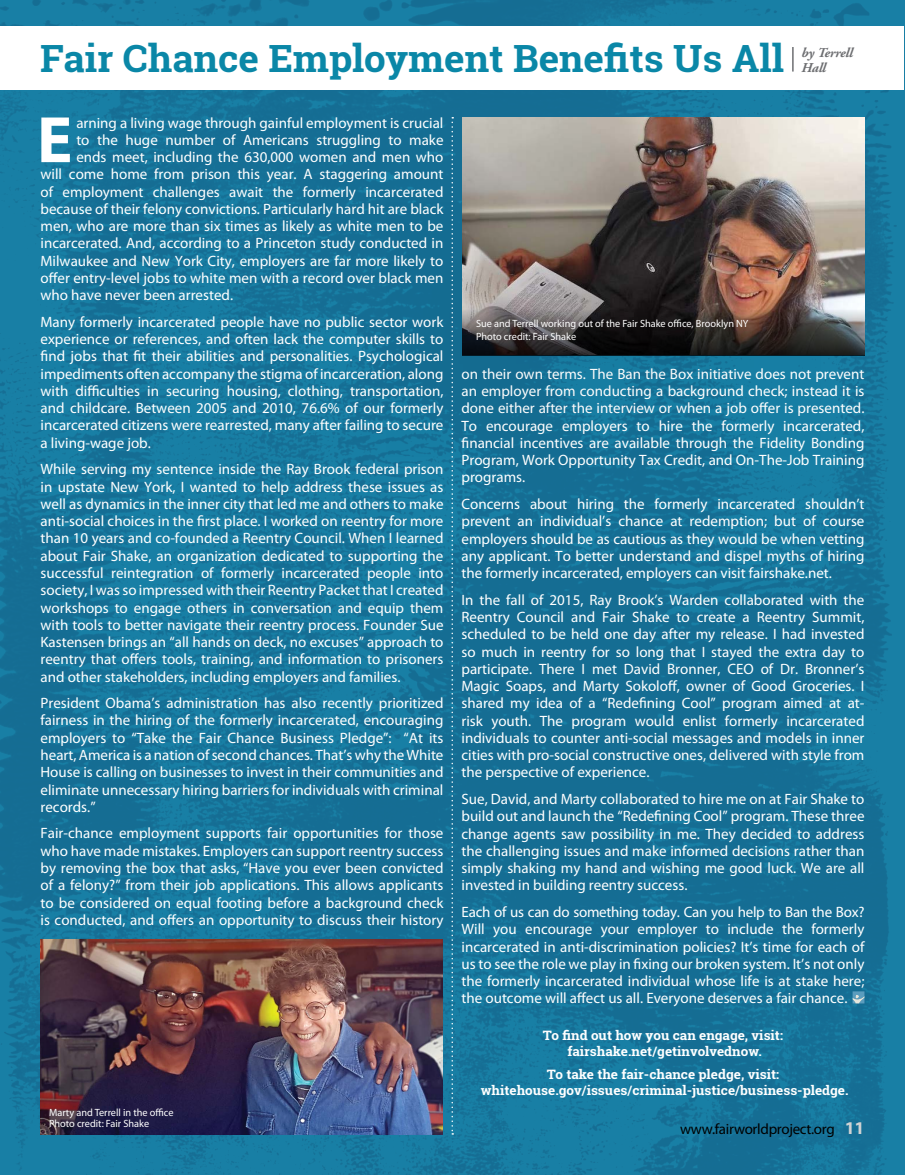
<style>
.page{position:relative;width:905px;height:1175px;background:#fff}
.page>*{position:absolute;margin:0;border:0;box-sizing:border-box;transform-origin:0 0}
.t1{font:700 66.15px "Myriad Pro";color:#fff}
.t2{font:700 37.5px "Roboto Slab";color:#0a87a7}
.t3{font:15px/17.2px "Myriad Pro";color:#fff;text-align:justify}
.t4{font:15px "Myriad Pro";letter-spacing:-.02em;color:#000}
.t5{font:italic 700 13.5px/15px "Adobe Garamond Pro";letter-spacing:-.01em;color:#6d6e71}
.t6{font:700 12.9px/16.2px "Roboto Slab";color:#fff;text-align:center;scale:1.04 1}
.t7{font:10.5px/10.5px "Myriad Pro";color:#fff}
.s1{font-weight:700;font-size:18px;color:#d1d3d4}
</style>
<div class="page">
<img style="left:0;top:0;width:904px;height:1174px">
<svg style="left:852px;top:991px;width:12px;height:12px"></svg>
<img style="left:462px;top:117px;width:402px;height:185px">
<svg style="left:820px;top:302px;width:44px;height:54px"></svg>
<img style="left:40px;top:939px;width:402px;height:195px">
<svg style="left:451px;top:117px;width:2px;height:1017px"></svg>
<div style="left:1px;top:26px;width:903px;height:64px;background:#fff"></div>
<svg style="left:792px;top:47px;width:1px;height:25px"></svg>
<svg style="left:385px;top:202px;width:435px;height:254px"></svg>
<p class="t2" style="left:40px;top:32px;width:745px">Fair Chance Employment Benefits Us All</p>
<p class="t5" style="left:801px;top:45px;width:53px">by Terrell<br>Hall</p>
<p class="t1" style="left:37px;top:97px;width:37px">E</p>
<p class="t3" style="left:76px;top:114px;width:368px">arning a living wage through gainful employment is crucial</p>
<p class="t3" style="left:76px;top:131px;width:368px">to the huge number of Americans struggling to make</p>
<p class="t3" style="left:76px;top:148px;width:368px">ends meet, including the 630,000 women and men who</p>
<p class="t3" style="left:41px;top:165px;width:404px">will come home from prison this year. A staggering amount</p>
<p class="t3" style="left:41px;top:183px;width:404px">of employment challenges await the formerly incarcerated</p>
<p class="t3" style="left:41px;top:200px;width:404px">because of their felony convictions. Particularly hard hit are black</p>
<p class="t3" style="left:41px;top:217px;width:404px">men, who are more than six times as likely as white men to be</p>
<p class="t3" style="left:41px;top:234px;width:404px">incarcerated. And, according to a Princeton study conducted in</p>
<p class="t3" style="left:41px;top:252px;width:404px">Milwaukee and New York City, employers are far more likely to</p>
<p class="t3" style="left:41px;top:269px;width:404px">offer entry-level jobs to white men with a record over black men</p>
<p class="t3" style="left:41px;top:286px;width:194px">who have never been arrested.</p>
<p class="t3" style="left:41px;top:313px;width:404px">Many formerly incarcerated people have no public sector work experience or references, and often lack the computer skills to find jobs that fit their abilities and personalities. Psychological impediments often accompany the stigma of incarceration, along with difficulties in securing housing, clothing, transportation, and childcare. Between 2005 and 2010, 76.6% of our formerly incarcerated citizens were rearrested, many after failing to secure a living-wage job.</p>
<p class="t3" style="left:41px;top:460px;width:404px">While serving my sentence inside the Ray Brook federal prison in upstate New York, I wanted to help address these issues as well as dynamics in the inner city that led me and others to make anti-social choices in the first place. I worked on reentry for more than 10 years and co-founded a Reentry Council. When I learned about Fair Shake, an organization dedicated to supporting the successful reintegration of formerly incarcerated people into society, I was so impressed with their Reentry Packet that I created workshops to engage others in conversation and equip them with tools to better navigate their reentry process. Founder Sue Kastensen brings an “all hands on deck, no excuses” approach to reentry that offers tools, training, and information to prisoners and other stakeholders, including employers and families.</p>
<p class="t3" style="left:41px;top:694px;width:404px">President Obama’s administration has also recently prioritized fairness in the hiring of the formerly incarcerated, encouraging employers to “Take the Fair Chance Business Pledge”: “At its heart, America is a nation of second chances. That’s why the White House is calling on businesses to invest in their communities and eliminate unnecessary hiring barriers for individuals with criminal records.”</p>
<p class="t3" style="left:41px;top:824px;width:404px">Fair-chance employment supports fair opportunities for those who have made mistakes. Employers can support reentry success by removing the box that asks, “Have you ever been convicted of a felony?” from their job applications. This allows applicants to be considered on equal footing before a background check is conducted, and offers an opportunity to discuss their history</p>
<p class="t7" style="left:49px;top:1107px;width:126px">Marty and Terrell in the office<br>Photo credit: Fair Shake</p>
<p class="t7" style="left:476px;top:317px;width:274px;line-height:12.6px">Sue and Terrell working out of the Fair Shake office, Brooklyn NY<br>Photo credit: Fair Shake</p>
<p class="t3" style="left:461px;top:365px;width:404px">on their own terms. The Ban the Box initiative does not prevent an employer from conducting a background check; instead it is done either after the interview or when a job offer is presented.<br>To encourage employers to hire the formerly incarcerated, financial incentives are available through the Fidelity Bonding Program, Work Opportunity Tax Credit, and On-The-Job Training programs.</p>
<p class="t3" style="left:461px;top:495px;width:404px">Concerns about hiring the formerly incarcerated shouldn’t prevent an individual’s chance at redemption; but of course employers should be as cautious as they would be when vetting any applicant. To better understand and dispel myths of hiring the formerly incarcerated, employers can visit fairshake.net.</p>
<p class="t3" style="left:461px;top:591px;width:404px">In the fall of 2015, Ray Brook’s Warden collaborated with the Reentry Council and Fair Shake to create a Reentry Summit, scheduled to be held one day after my release. I had invested so much in reentry for so long that I stayed the extra day to participate. There I met David Bronner, CEO of Dr. Bronner’s Magic Soaps, and Marty Sokoloff, owner of Good Groceries. I shared my idea of a “Redefining Cool” program aimed at at&shy;risk youth. The program would enlist formerly incarcerated individuals to counter anti-social messages and models in inner cities with pro-social constructive ones, delivered with style from the perspective of experience.</p>
<p class="t3" style="left:461px;top:790px;width:404px">Sue, David, and Marty collaborated to hire me on at Fair Shake to build out and launch the “Redefining Cool” program. These three change agents saw possibility in me. They decided to address the challenging issues and make informed decisions rather than simply shaking my hand and wishing me good luck. We are all invested in building reentry success.</p>
<p class="t3" style="left:461px;top:903px;width:404px">Each of us can do something today. Can you help to Ban the Box?<br>Will you encourage your employer to include the formerly incarcerated in anti-discrimination policies? It’s time for each of us to see the role we play in fixing our broken system. It’s not only the formerly incarcerated individual whose life is at stake here; the outcome will affect us all. Everyone deserves a fair chance.</p>
<p class="t6" style="left:543px;top:1027px;width:232px">To find out how you can engage, visit: fairshake.net/getinvolvednow.</p>
<p class="t6" style="left:480px;top:1066px;width:355px">To take the fair-chance pledge, visit: whitehouse.gov/issues/criminal-justice/business-pledge.</p>
<p class="t4" style="left:680px;top:1120px;width:186px">www.fairworldproject.org <span class="s1">11</span></p>
</div>
